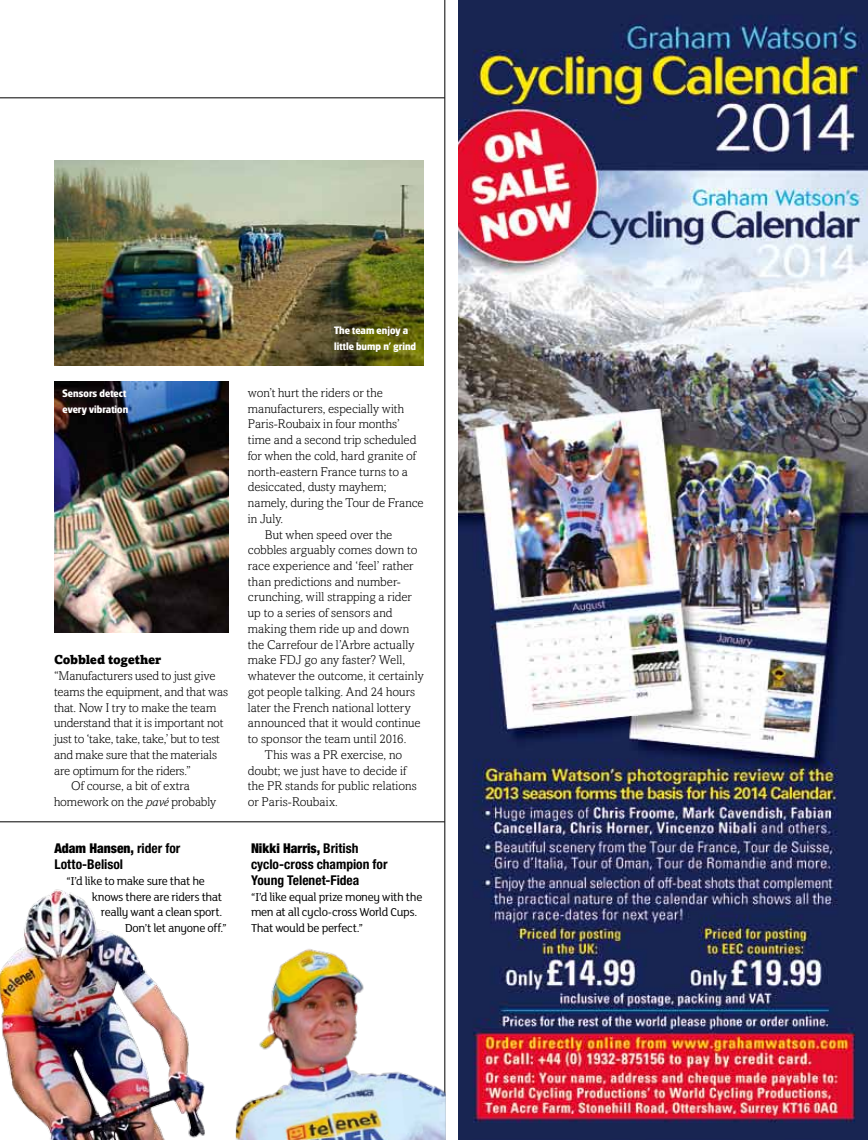
<style>
.page{position:relative;width:868px;height:1140px;background:#fff}
.page>*{position:absolute;margin:0;border:0;box-sizing:border-box;transform-origin:0 0}
.t1{font:700 condensed 13.5px/15.8px "Helvetica Neue";color:#000}
.t2{font:300 12.75px "Amasis";color:#000}
.t3{font:900 12.75px "Amasis";letter-spacing:-.02em;color:#000}
.t4{font:12.45px/15.8px "FS Lola";letter-spacing:-.03em;color:#000}
.t5{font:700 11.25px/15.8px "Glasgow";letter-spacing:.005em;color:#fff}
.s1{font-style:italic}
.s2{font-weight:900}
</style>
<div class="page">
<hr style="left:0;top:98px;width:444px;height:1px;background:#000">
<hr style="left:444px;top:0;width:1px;height:1140px;background:#000">
<img style="left:55px;top:161px;width:368px;height:204px">
<img style="left:236px;top:917px;width:209px;height:223px">
<img style="left:0;top:889px;width:205px;height:251px">
<img style="left:458px;top:0;width:409px;height:1140px">
<hr style="left:0;top:821px;width:444px;height:1px;background:#000">
<img style="left:54px;top:381px;width:175px;height:252px">
<p class="t5" style="left:63px;top:385px;width:67px">Sensors detect every vibration</p>
<p class="t3" style="left:54px;top:652px;width:108px">Cobbled together</p>
<p class="t2" style="left:54px;top:668px;width:163px">“Manufacturers used to just give</p>
<p class="t2" style="left:54px;top:684px;width:176px">teams the equipment, and that was</p>
<p class="t2" style="left:54px;top:700px;width:164px">that. Now I try to make the team</p>
<p class="t2" style="left:54px;top:716px;width:171px">understand that it is important not</p>
<p class="t2" style="left:54px;top:731px;width:167px">just to ‘take, take, take,’ but to test</p>
<p class="t2" style="left:54px;top:747px;width:165px">and make sure that the materials</p>
<p class="t2" style="left:54px;top:763px;width:138px">are optimum for the riders.”</p>
<p class="t2" style="left:71px;top:778px;width:120px">Of course, a bit of extra</p>
<p class="t2" style="left:54px;top:794px;width:164px">homework on the <span class="s1">pavé</span> probably</p>
<p class="t1" style="left:54px;top:840px;width:127px"><span class="s2">Adam Hansen,</span> rider for<br>Lotto-Belisol</p>
<p class="t4" style="left:66px;top:873px;width:140px">“I’d like to make sure that he</p>
<p class="t4" style="left:92px;top:889px;width:131px">knows there are riders that</p>
<p class="t4" style="left:101px;top:905px;width:123px">really want a clean sport.</p>
<p class="t4" style="left:125px;top:920px;width:103px">Don’t let anyone off.”</p>
<p class="t5" style="left:334px;top:322px;width:84px">The team enjoy a little bump n’ grind</p>
<p class="t2" style="left:248px;top:385px;width:136px">won’t hurt the riders or the</p>
<p class="t2" style="left:248px;top:401px;width:158px">manufacturers, especially with</p>
<p class="t2" style="left:248px;top:417px;width:153px">Paris-Roubaix in four months’</p>
<p class="t2" style="left:248px;top:432px;width:170px">time and a second trip scheduled</p>
<p class="t2" style="left:248px;top:448px;width:170px">for when the cold, hard granite of</p>
<p class="t2" style="left:248px;top:464px;width:161px">north-eastern France turns to a</p>
<p class="t2" style="left:248px;top:480px;width:140px">desiccated, dusty mayhem;</p>
<p class="t2" style="left:248px;top:495px;width:177px">namely, during the Tour de France</p>
<p class="t2" style="left:248px;top:511px;width:37px">in July.</p>
<p class="t2" style="left:265px;top:527px;width:129px">But when speed over the</p>
<p class="t2" style="left:248px;top:542px;width:171px">cobbles arguably comes down to</p>
<p class="t2" style="left:248px;top:558px;width:167px">race experience and ‘feel’ rather</p>
<p class="t2" style="left:248px;top:574px;width:154px">than predictions and number-</p>
<p class="t2" style="left:248px;top:590px;width:165px">crunching, will strapping a rider</p>
<p class="t2" style="left:248px;top:605px;width:146px">up to a series of sensors and</p>
<p class="t2" style="left:248px;top:621px;width:163px">making them ride up and down</p>
<p class="t2" style="left:248px;top:637px;width:168px">the Carrefour de l’Arbre actually</p>
<p class="t2" style="left:248px;top:653px;width:159px">make FDJ go any faster? Well,</p>
<p class="t2" style="left:248px;top:668px;width:177px">whatever the outcome, it certainly</p>
<p class="t2" style="left:248px;top:684px;width:169px">got people talking. And 24 hours</p>
<p class="t2" style="left:248px;top:700px;width:164px">later the French national lottery</p>
<p class="t2" style="left:248px;top:716px;width:174px">announced that it would continue</p>
<p class="t2" style="left:248px;top:731px;width:160px">to sponsor the team until 2016.</p>
<p class="t2" style="left:265px;top:747px;width:139px">This was a PR exercise, no</p>
<p class="t2" style="left:248px;top:763px;width:160px">doubt; we just have to decide if</p>
<p class="t2" style="left:248px;top:778px;width:170px">the PR stands for public relations</p>
<p class="t2" style="left:248px;top:794px;width:91px">or Paris-Roubaix.</p>
<p class="t1" style="left:251px;top:840px;width:138px"><span class="s2">Nikki Harris,</span> British cyclo-cross champion for<br>Young Telenet-Fidea</p>
<p class="t4" style="left:251px;top:889px;width:173px">“I’d like equal prize money with the men at all cyclo-cross World Cups.<br>That would be perfect.”</p>
</div>
